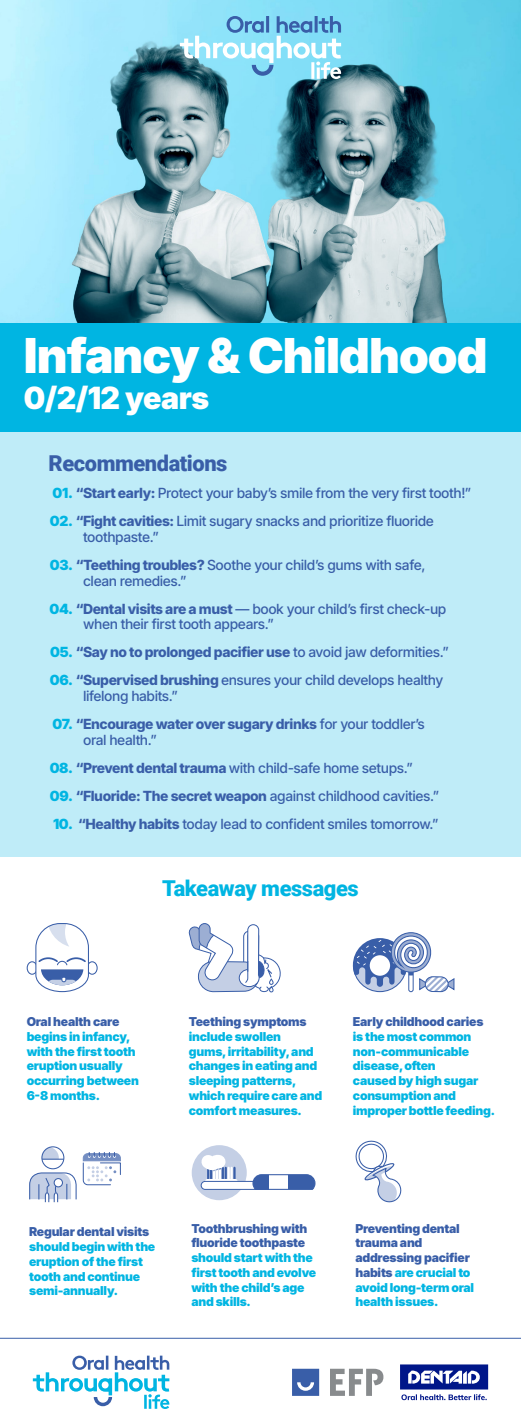
<style>
.page{position:relative;width:521px;height:1427px;background:#fff}
.page>*{position:absolute;margin:0;border:0;box-sizing:border-box;transform-origin:0 0}
.t1{font:900 48.12px "Inter 18 pt";letter-spacing:-.02em;color:#fff}
.t2{font:900 30.62px "Inter 18 pt";letter-spacing:-.02em;color:#fff}
.t3{font:900 21.88px "Roboto";letter-spacing:-.02em;color:#00b5e2}
.t4{font:900 21.88px "Roboto";letter-spacing:-.02em;color:#395ea8}
.t5{font:500 14px "Inter 18 pt";letter-spacing:-.03em;color:#395ea8}
.t6{font:800 14px "Inter 18 pt";letter-spacing:-.03em;color:#395ea8}
.t7{font:900 12.25px/14.7px "Inter 18 pt";letter-spacing:-.02em;color:#00b5e2}
.t8{font:900 12.25px/14.7px "Inter 18 pt";letter-spacing:-.02em;color:#395ea8}
.s1{font-weight:900;color:#00b5e2}
.s2{font-weight:800}
.s3{font-weight:500}
.s4{color:#395ea8}
.s5{color:#00b5e2}
</style>
<div class="page">
<img style="left:0;top:0;width:521px;height:323px">
<div style="left:0;top:409px;width:520px;height:447px;background:#bfecf8"></div>
<div style="left:0;top:323px;width:521px;height:109px;background:#00b5e2"></div>
<svg style="left:33px;top:1355px;width:136px;height:53px"></svg>
<hr style="left:0;top:1337px;width:521px;height:1px;background:#395ea8">
<svg style="left:180px;top:16px;width:161px;height:63px;background:#8dcfe7"></svg>
<svg style="left:292px;top:1368px;width:27px;height:27px"></svg>
<svg style="left:330px;top:1368px;width:53px;height:27px"></svg>
<svg style="left:401px;top:1394px;width:86px;height:5px"></svg>
<div style="left:400px;top:1364px;width:88px;height:25px;background:#001689"></div>
<svg style="left:408px;top:1370px;width:72px;height:13px"></svg>
<svg style="left:352px;top:932px;width:103px;height:60px"></svg>
<div style="left:27px;top:961px;width:11px;height:13px;border:1px solid #395ea8;border-radius:50%"></div>
<div style="left:87px;top:961px;width:11px;height:13px;border:1px solid #395ea8;border-radius:50%"></div>
<svg style="left:35px;top:923px;width:54px;height:69px"></svg>
<svg style="left:189px;top:923px;width:92px;height:69px"></svg>
<svg style="left:355px;top:1140px;width:47px;height:63px"></svg>
<div style="left:192px;top:1145px;width:55px;height:55px;background:#c4cfe5;border-radius:50%"></div>
<svg style="left:201px;top:1155px;width:35px;height:24px"></svg>
<div style="left:207px;top:1178px;width:28px;height:5px;background:#fff"></div>
<div style="left:201px;top:1181px;width:80px;height:8px;background:#fff;border-radius:4px"></div>
<div style="left:201px;top:1180px;width:80px;height:9px;border:1px solid #395ea8;border-radius:4px"></div>
<svg style="left:252px;top:1174px;width:64px;height:16px"></svg>
<svg style="left:29px;top:1146px;width:92px;height:57px"></svg>
<p class="t1" style="left:24px;top:319px;width:465px">Infancy &amp; Childhood</p>
<p class="t2" style="left:24px;top:374px;width:187px">0/2/12 years</p>
<p class="t4" style="left:49px;top:447px;width:180px">Recommendations</p>
<p class="t5" style="left:53px;top:482px;width:420px"><span class="s1">01.</span> <span class="s2">“Start early:</span> Protect your baby’s smile from the very first tooth!”</p>
<p class="t5" style="left:50px;top:510px;width:386px"><span class="s1">02.</span> <span class="s2">“Fight cavities:</span> Limit sugary snacks and prioritize fluoride</p>
<p class="t5" style="left:83px;top:526px;width:77px">toothpaste.”</p>
<p class="t5" style="left:50px;top:554px;width:377px"><span class="s1">03.</span> <span class="s2">“Teething troubles?</span> Soothe your child’s gums with safe,</p>
<p class="t5" style="left:83px;top:570px;width:105px">clean remedies.”</p>
<p class="t5" style="left:49px;top:598px;width:398px"><span class="s1">04.</span> <span class="s2">“Dental visits are a must</span> — book your child’s first check-up</p>
<p class="t5" style="left:83px;top:614px;width:192px">when their first tooth appears.”</p>
<p class="t6" style="left:50px;top:641px;width:400px"><span class="s1">05.</span> “Say no to prolonged pacifier use <span class="s3">to avoid jaw deformities.”</span></p>
<p class="t5" style="left:50px;top:670px;width:395px"><span class="s1">06.</span> <span class="s2">“Supervised brushing</span> ensures your child develops healthy</p>
<p class="t5" style="left:83px;top:685px;width:96px">lifelong habits.”</p>
<p class="t6" style="left:53px;top:713px;width:374px"><span class="s1">07.</span> “Encourage water over sugary drinks <span class="s3">for your toddler’s</span></p>
<p class="t5" style="left:83px;top:729px;width:75px">oral health.”</p>
<p class="t5" style="left:50px;top:757px;width:364px"><span class="s1">08.</span> <span class="s2">“Prevent dental trauma</span> with child-safe home setups.”</p>
<p class="t5" style="left:50px;top:785px;width:390px"><span class="s1">09.</span> <span class="s2">“Fluoride: The secret weapon</span> against childhood cavities.”</p>
<p class="t5" style="left:53px;top:813px;width:387px"><span class="s1">10.</span> <span class="s2">“Healthy habits</span> today lead to confident smiles tomorrow.”</p>
<p class="t3" style="left:162px;top:872px;width:198px">Takeaway messages</p>
<p class="t8" style="left:27px;top:1014px;width:94px">Oral health care</p>
<p class="t7" style="left:27px;top:1028px;width:105px">begins in infancy,</p>
<p class="t7" style="left:27px;top:1043px;width:114px">with the first tooth eruption usually occurring between</p>
<p class="t7" style="left:27px;top:1087px;width:75px">6-8 months.</p>
<p class="t7" style="left:189px;top:1014px;width:135px"><span class="s4">Teething symptoms </span>include swollen<br>gums, irritability, and changes in eating and sleeping patterns, which require care and comfort measures.</p>
<p class="t7" style="left:353px;top:1014px;width:144px"><span class="s4">Early childhood caries </span>is the most common non-communicable disease, often<br>caused by high sugar consumption and improper bottle feeding.</p>
<p class="t7" style="left:29px;top:1224px;width:128px"><span class="s4">Regular dental visits </span>should begin with the eruption of the first tooth and continue semi-annually.</p>
<p class="t8" style="left:355px;top:1220px;width:120px">Preventing dental trauma and addressing pacifier habits <span class="s5">are crucial to avoid long-term oral health issues.</span></p>
<p class="t7" style="left:191px;top:1220px;width:126px"><span class="s4">Toothbrushing with fluoride toothpaste </span>should start with the first tooth and evolve with the child’s age and skills.</p>
</div>
